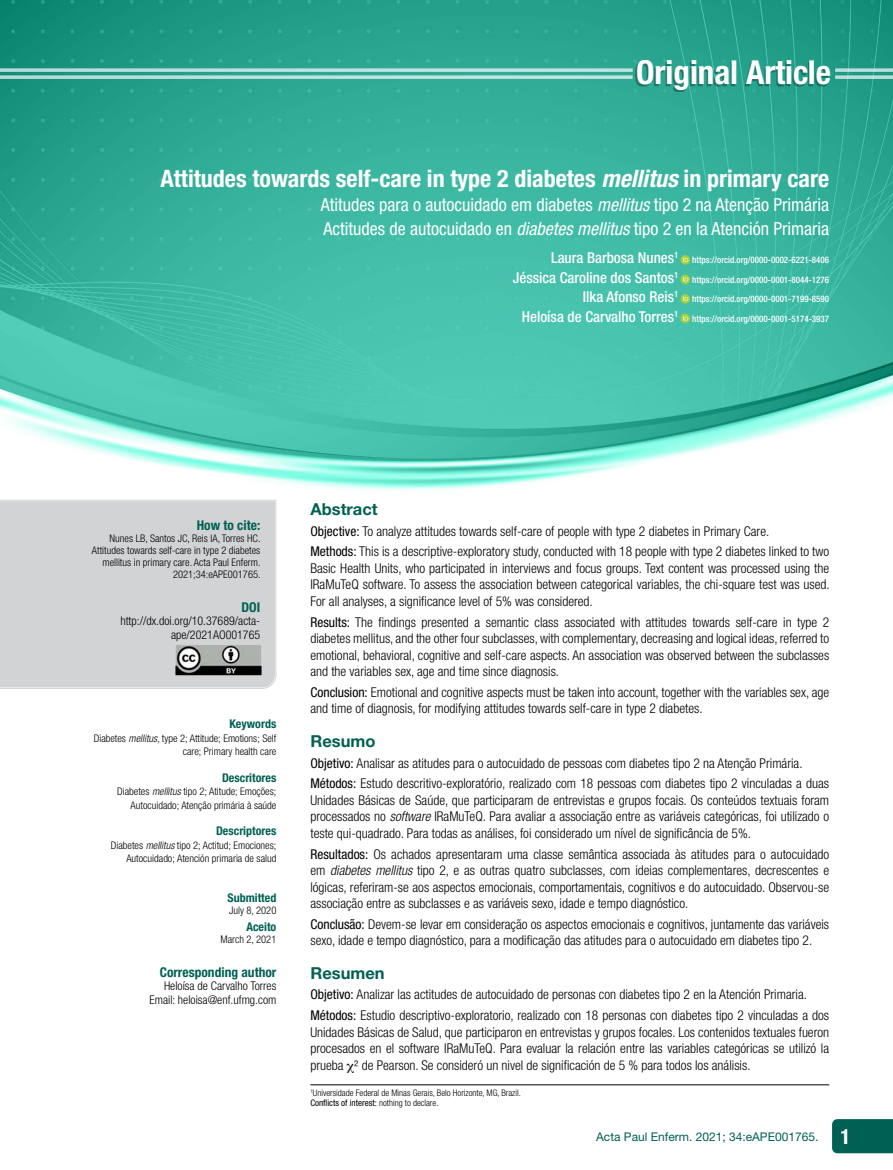
<style>
.page{position:relative;width:893px;height:1170px;background:#fff}
.page>*{position:absolute;margin:0;border:0;box-sizing:border-box;transform-origin:0 0}
.t1{font:700 condensed 33px "Helvetica Neue LT Std";color:#fff}
.t2{font:700 condensed 24px "Helvetica Neue LT Std";color:#fff}
.t3{font:condensed 18px/24px "Helvetica Neue LT Std";color:#fff}
.t4{font:700 16.5px "Helvetica Neue LT Std";color:#006053}
.t5{font:500 condensed 15px "Helvetica Neue LT Std";color:#fff}
.t6{font:300 condensed 13.5px/16.5px "Helvetica Neue LT Std";color:#000}
.t7{font:700 condensed 13.5px "Helvetica Neue LT Std";color:#006053}
.t8{font:300 condensed 12px/13.5px "Helvetica Neue LT Std";color:#000;text-align:right}
.t9{font:700 condensed 12px "Helvetica Neue LT Std";color:#006053}
.t10{font:12px "Helvetica Neue LT Std";color:#006053}
.t11{font:300 condensed 10.5px/13.5px "Helvetica Neue LT Std";color:#000;text-align:right}
.t12{font:500 condensed 9px "Helvetica Neue LT Std";color:#fff}
.t13{font:300 condensed 9px/10.5px "Helvetica Neue LT Std";color:#000}
.s1{font-style:italic}
.s2{font-weight:400}
.s3{font-weight:700;font-stretch:condensed;font-size:21px;color:#fff}
</style>
<div class="page">
<div style="left:832px;top:1119px;width:61px;height:34px;background:#006053"></div>
<img style="left:0;top:0;width:893px;height:490px">
<svg style="left:835px;top:75px;width:58px;height:4px"></svg>
<svg style="left:835px;top:68px;width:58px;height:4px"></svg>
<svg style="left:0;top:500px;width:277px;height:189px"></svg>
<div style="left:0;top:501px;width:275px;height:186px;background:#d1d3d4"></div>
<svg style="left:680px;top:255px;width:10px;height:10px"></svg>
<svg style="left:683px;top:257px;width:5px;height:5px"></svg>
<svg style="left:680px;top:275px;width:10px;height:9px"></svg>
<svg style="left:683px;top:276px;width:5px;height:5px"></svg>
<svg style="left:680px;top:294px;width:10px;height:10px"></svg>
<svg style="left:683px;top:296px;width:5px;height:5px"></svg>
<svg style="left:680px;top:314px;width:10px;height:9px"></svg>
<svg style="left:683px;top:315px;width:5px;height:5px"></svg>
<hr style="left:310px;top:1084px;width:519px;height:1px;background:#000">
<img style="left:175px;top:644px;width:86px;height:31px">
<div style="left:635px;top:62px;width:193px;height:30px;background:#000;opacity:.3"></div>
<svg style="left:0;top:75px;width:633px;height:4px;background:#aadad2"></svg>
<svg style="left:0;top:68px;width:633px;height:4px;background:#aadad1"></svg>
<h1 class="t1" style="left:636px;top:52px;width:196px">Original Article</h1>
<h2 class="t2" style="left:161px;top:164px;width:670px">Attitudes towards self-care in type 2 diabetes <span class="s1">mellitus</span> in primary care</h2>
<h3 class="t3" style="left:321px;top:193px;width:510px">Atitudes para o autocuidado em diabetes <span class="s1">mellitus</span> tipo 2 na Atenção Primária<br>Actitudes de autocuidado en <span class="s1">diabetes mellitus</span> tipo 2 en la Atención Primaria</h3>
<p class="t5" style="left:551px;top:249px;width:129px">Laura Barbosa Nunes<sup>1</sup></p>
<p class="t12" style="left:692px;top:254px;width:138px">https://orcid.org/0000-0002-6221-8406</p>
<p class="t5" style="left:513px;top:268px;width:167px">Jéssica Caroline dos Santos<sup>1</sup></p>
<p class="t12" style="left:692px;top:274px;width:138px">https://orcid.org/0000-0001-8044-1276</p>
<p class="t5" style="left:583px;top:288px;width:97px">Ilka Afonso Reis<sup>1</sup></p>
<p class="t12" style="left:692px;top:293px;width:138px">https://orcid.org/0000-0001-7199-8590</p>
<p class="t5" style="left:522px;top:307px;width:158px">Heloísa de Carvalho Torres<sup>1</sup></p>
<p class="t12" style="left:692px;top:313px;width:138px">https://orcid.org/0000-0001-5174-3937</p>
<p class="t7" style="left:197px;top:517px;width:65px">How to cite:</p>
<p class="t11" style="left:92px;top:532px;width:170px;line-height:12px">Nunes LB, Santos JC, Reis IA, Torres HC.<br>Attitudes towards self-care in type 2 diabetes mellitus in primary care. Acta Paul Enferm.<br>2021;34:eAPE001765.</p>
<p class="t7" style="left:241px;top:599px;width:20px">DOI</p>
<p class="t8" style="left:120px;top:614px;width:141px">http://dx.doi.org/10.37689/acta&shy;ape/2021AO001765</p>
<p class="t9" style="left:230px;top:716px;width:48px">Keywords</p>
<p class="t11" style="left:94px;top:731px;width:184px">Diabetes <span class="s1">mellitus</span>, type 2; Attitude; Emotions; Self care; Primary health care</p>
<p class="t9" style="left:222px;top:770px;width:56px">Descritores</p>
<p class="t11" style="left:117px;top:784px;width:161px">Diabetes <span class="s1">mellitus</span> tipo 2; Atitude; Emoções;<br>Autocuidado; Atenção primária à saúde</p>
<p class="t9" style="left:216px;top:823px;width:62px">Descriptores</p>
<p class="t11" style="left:111px;top:838px;width:167px">Diabetes <span class="s1">mellitus</span> tipo 2; Actitud; Emociones;<br>Autocuidado; Atención primaria de salud</p>
<p class="t9" style="left:228px;top:889px;width:50px">Submitted</p>
<p class="t11" style="left:229px;top:902px;width:49px">July 8, 2020</p>
<p class="t9" style="left:246px;top:919px;width:31px">Aceito</p>
<p class="t11" style="left:220px;top:932px;width:57px">March 2, 2021</p>
<p class="t7" style="left:160px;top:963px;width:118px">Corresponding author</p>
<p class="t8" style="left:150px;top:979px;width:128px">Heloísa de Carvalho Torres<br>Email: heloisa@enf.ufmg.com</p>
<p class="t4" style="left:310px;top:498px;width:69px">Abstract</p>
<p class="t6" style="left:310px;top:520px;width:520px;line-height:20.7px"><span class="s2">Objective:</span> To analyze attitudes towards self-care of people with type 2 diabetes in Primary Care.<br><span class="s2">Methods:</span> This is a descriptive-exploratory study, conducted with 18 people with type 2 diabetes linked to two</p>
<p class="t6" style="left:310px;top:559px;width:521px;text-align:justify">Basic Health Units, who participated in interviews and focus groups. Text content was processed using the IRaMuTeQ software. To assess the association between categorical variables, the chi-square test was used.<br>For all analyses, a significance level of 5% was considered.</p>
<p class="t6" style="left:310px;top:613px;width:520px;text-align:justify"><span class="s2">Results:</span> The findings presented a semantic class associated with attitudes towards self-care in type 2 diabetes mellitus, and the other four subclasses, with complementary, decreasing and logical ideas, referred to emotional, behavioral, cognitive and self-care aspects. An association was observed between the subclasses and the variables sex, age and time since diagnosis.</p>
<p class="t6" style="left:310px;top:683px;width:520px"><span class="s2">Conclusion:</span> Emotional and cognitive aspects must be taken into account, together with the variables sex, age and time of diagnosis, for modifying attitudes towards self-care in type 2 diabetes.</p>
<p class="t4" style="left:310px;top:730px;width:67px">Resumo</p>
<p class="t6" style="left:310px;top:752px;width:520px;line-height:20.7px"><span class="s2">Objetivo:</span> Analisar as atitudes para o autocuidado de pessoas com diabetes tipo 2 na Atenção Primária.<br><span class="s2">Métodos:</span> Estudo descritivo-exploratório, realizado com 18 pessoas com diabetes tipo 2 vinculadas a duas</p>
<p class="t6" style="left:310px;top:791px;width:520px;text-align:justify">Unidades Básicas de Saúde, que participaram de entrevistas e grupos focais. Os conteúdos textuais foram processados no <span class="s1">software</span> IRaMuTeQ. Para avaliar a associação entre as variáveis categóricas, foi utilizado o teste qui-quadrado. Para todas as análises, foi considerado um nível de significância de 5%.</p>
<p class="t6" style="left:310px;top:845px;width:520px;text-align:justify"><span class="s2">Resultados:</span> Os achados apresentaram uma classe semântica associada às atitudes para o autocuidado em <span class="s1">diabetes mellitus</span> tipo 2, e as outras quatro subclasses, com ideias complementares, decrescentes e lógicas, referiram-se aos aspectos emocionais, comportamentais, cognitivos e do autocuidado. Observou-se associação entre as subclasses e as variáveis sexo, idade e tempo diagnóstico.</p>
<p class="t6" style="left:310px;top:915px;width:520px"><span class="s2">Conclusão:</span> Devem-se levar em consideração os aspectos emocionais e cognitivos, juntamente das variáveis sexo, idade e tempo diagnóstico, para a modificação das atitudes para o autocuidado em diabetes tipo 2.</p>
<p class="t4" style="left:310px;top:962px;width:76px">Resumen</p>
<p class="t6" style="left:310px;top:984px;width:520px;line-height:20.7px"><span class="s2">Objetivo:</span> Analizar las actitudes de autocuidado de personas con diabetes tipo 2 en la Atención Primaria.<br><span class="s2">Métodos:</span> Estudio descriptivo-exploratorio, realizado con 18 personas con diabetes tipo 2 vinculadas a dos</p>
<p class="t6" style="left:310px;top:1023px;width:520px;text-align:justify">Unidades Básicas de Salud, que participaron en entrevistas y grupos focales. Los contenidos textuales fueron procesados en el software IRaMuTeQ. Para evaluar la relación entre las variables categóricas se utilizó la prueba ² de Pearson. Se consideró un nivel de significación de 5 % para todos los análisis.</p>
<p class="t13" style="left:310px;top:1086px;width:212px"><sup>1</sup>Universidade Federal de Minas Gerais, Belo Horizonte, MG, Brazil.<br><span class="s2">Conflicts of interest:</span> nothing to declare.</p>
<p class="t10" style="left:596px;top:1129px;width:256px">Acta Paul Enferm. 2021; 34:eAPE001765. <span class="s3">1</span></p>
</div>
